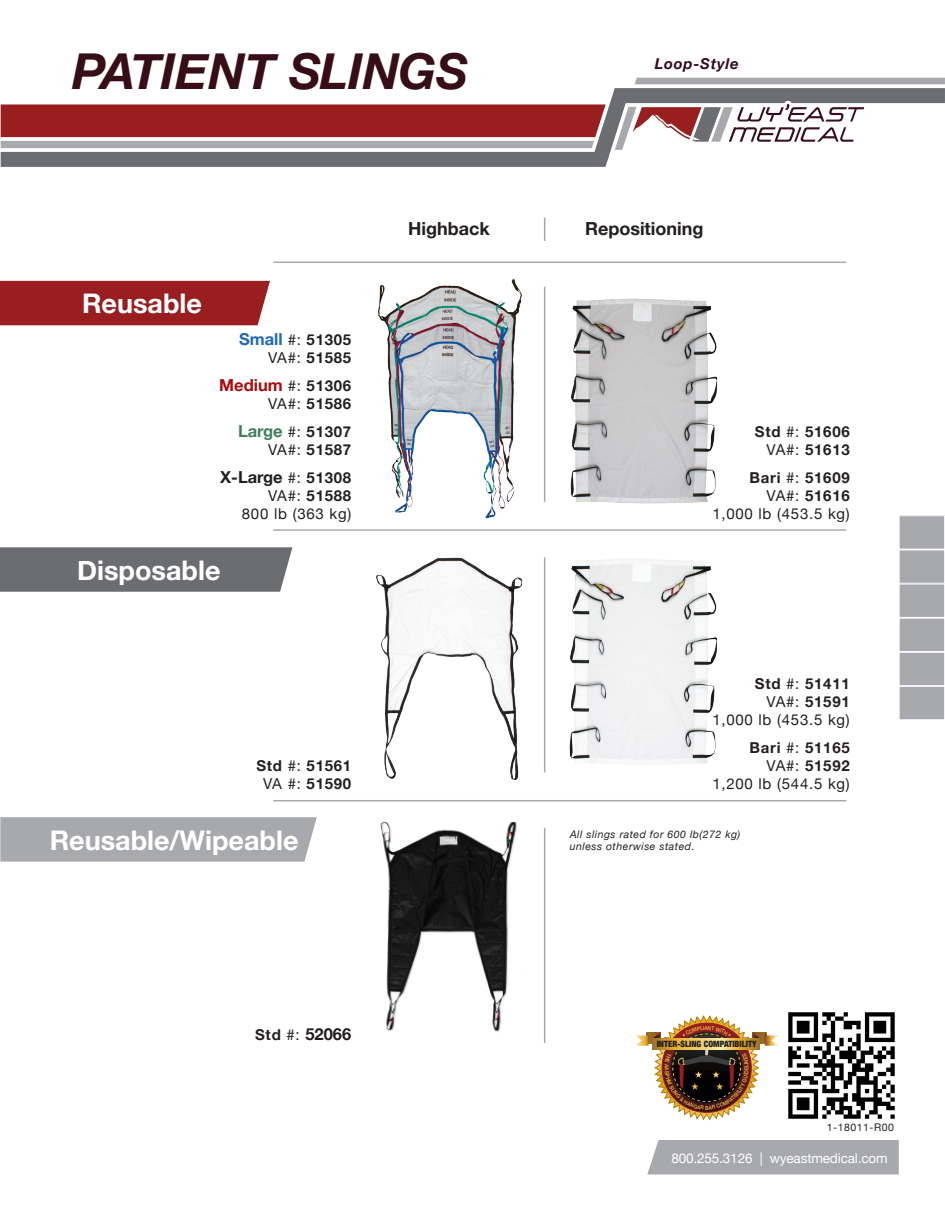
<style>
.page{position:relative;width:945px;height:1215px;background:#fff}
.page>*{position:absolute;margin:0;border:0;box-sizing:border-box;transform-origin:0 0}
.Device_Title{font:italic 700 49.5px "Helvetica Neue";color:#370e18}
.Specification_Title{font:700 27px "Helvetica Neue";color:#fff}
.Function_Headers{font:700 18px "Helvetica Neue";color:#231f20}
.Spec_Bullets{font:700 16.5px "Helvetica Neue";color:#231f20}
.Spec_Bullets-2{font:700 16.5px "Helvetica Neue";color:#aa0b0f}
.Spec_Bullets-3{font:700 16.5px "Helvetica Neue";color:#1f69b2}
.Spec_Bullets-4{font:700 16.5px "Helvetica Neue";color:#3f7e59}
.Spec_Bullets-5{font:15px/18px "Helvetica Neue";letter-spacing:.05em;color:#231f20;text-align:right}
.Spec_Bullets-6{font:700 15px/18px "Helvetica Neue";letter-spacing:.05em;color:#231f20;text-align:center}
.Device_Subtitle{font:italic 700 15px "Helvetica Neue";letter-spacing:.05em;color:#370e18}
.Contact_Info{font:13.5px "Helvetica Neue";letter-spacing:-.01em;color:#fff}
.Spec_Bullets-7{font:italic 10.5px/12.6px "Helvetica Neue";letter-spacing:.05em;color:#231f20}
.Document_PL{font:10.5px "Helvetica Neue";letter-spacing:.05em;color:#231f20}
.t1{font:900 condensed 8.7px "Helvetica Neue";color:#231f20}
.s1{font-weight:400;font-size:15px;color:#231f20}
.s2{font-size:15px;color:#231f20}
.s3{font-weight:400}
.s4{font-weight:400;font-size:15px}
.s5{font-size:15px}
.s6{font-weight:700}
</style>
<div class="page">
<hr style="left:273px;top:529px;width:573px;height:2px;background:#a8a9ad">
<hr style="left:273px;top:262px;width:573px;height:1px;background:#a8a9ad">
<hr style="left:273px;top:800px;width:573px;height:1px;background:#a8a9ad">
<hr style="left:544px;top:828px;width:1px;height:215px;background:#a8a9ad">
<hr style="left:544px;top:557px;width:1px;height:215px;background:#a8a9ad">
<hr style="left:544px;top:287px;width:1px;height:215px;background:#a8a9ad">
<svg style="left:544px;top:218px;width:1px;height:23px"></svg>
<div style="left:0;top:547px;width:292px;height:45px;background:#6c6d70"></div>
<div style="left:0;top:817px;width:317px;height:45px;background:#a8a9ad"></div>
<div style="left:0;top:281px;width:270px;height:44px;background:#981e1f"></div>
<svg style="left:635px;top:77px;width:310px;height:4px"></svg>
<svg style="left:0;top:81px;width:945px;height:86px"></svg>
<svg style="left:633px;top:98px;width:231px;height:44px"></svg>
<div style="left:899px;top:516px;width:46px;height:33px;background:#a8a9ad"></div>
<div style="left:899px;top:515px;width:46px;height:35px;border:1px solid #fff"></div>
<div style="left:899px;top:584px;width:46px;height:33px;background:#a8a9ad"></div>
<div style="left:899px;top:584px;width:46px;height:34px;border:1px solid #fff"></div>
<div style="left:899px;top:652px;width:46px;height:34px;background:#a8a9ad"></div>
<div style="left:899px;top:652px;width:46px;height:34px;border:1px solid #fff"></div>
<div style="left:899px;top:550px;width:46px;height:33px;background:#a8a9ad"></div>
<div style="left:899px;top:550px;width:46px;height:34px;border:1px solid #fff"></div>
<div style="left:899px;top:618px;width:46px;height:34px;background:#a8a9ad"></div>
<div style="left:899px;top:618px;width:46px;height:34px;border:1px solid #fff"></div>
<div style="left:899px;top:686px;width:46px;height:34px;background:#a8a9ad"></div>
<div style="left:899px;top:686px;width:46px;height:34px;border:1px solid #fff"></div>
<div style="left:647px;top:1140px;width:252px;height:34px;background:#a8a9ad"></div>
<img style="left:788px;top:1012px;width:107px;height:107px">
<img style="left:376px;top:557px;width:147px;height:224px">
<img style="left:569px;top:559px;width:148px;height:206px">
<img style="left:377px;top:279px;width:145px;height:240px">
<img style="left:570px;top:298px;width:148px;height:206px">
<img style="left:380px;top:821px;width:137px;height:211px">
<svg style="left:636px;top:1015px;width:142px;height:105px"></svg>
<p class="Device_Title" style="left:72px;top:32px;width:398px">PATIENT SLINGS</p>
<p class="Device_Subtitle" style="left:655px;top:52px;width:85px">Loop-Style</p>
<p class="Specification_Title" style="left:82px;top:282px;width:121px">Reusable</p>
<p class="Spec_Bullets-3" style="left:239px;top:326px;width:114px">Small <span class="s1">#:</span> <span class="s2">51305</span></p>
<p class="Spec_Bullets-6" style="left:268px;top:349px;width:85px"><span class="s3">VA#:</span> 51585</p>
<p class="Spec_Bullets-2" style="left:219px;top:372px;width:134px">Medium <span class="s1">#:</span> <span class="s2">51306</span></p>
<p class="Spec_Bullets-6" style="left:268px;top:395px;width:85px"><span class="s3">VA#:</span> 51586</p>
<p class="Spec_Bullets-4" style="left:238px;top:418px;width:115px">Large <span class="s1">#:</span> <span class="s2">51307</span></p>
<p class="Spec_Bullets-6" style="left:268px;top:441px;width:85px"><span class="s3">VA#:</span> 51587</p>
<p class="Spec_Bullets" style="left:220px;top:464px;width:133px">X-Large <span class="s4">#:</span> <span class="s5">51308</span></p>
<p class="Spec_Bullets-5" style="left:242px;top:487px;width:111px">VA#: <span class="s6">51588<br></span>800 lb (363 kg)</p>
<p class="Specification_Title" style="left:77px;top:549px;width:145px">Disposable</p>
<p class="Spec_Bullets-6" style="left:256px;top:757px;width:96px">Std <span class="s3">#:</span> 51561<br><span class="s3">VA #:</span> 51590</p>
<p class="Specification_Title" style="left:50px;top:819px;width:250px">Reusable/Wipeable</p>
<p class="Function_Headers" style="left:408px;top:215px;width:83px">Highback</p>
<p class="Function_Headers" style="left:585px;top:215px;width:120px">Repositioning</p>
<p class="Spec_Bullets-6" style="left:755px;top:423px;width:96px;text-align:right">Std <span class="s3">#:</span> 51606<br><span class="s3">VA#:</span> 51613</p>
<p class="Spec_Bullets-5" style="left:712px;top:469px;width:139px"><span class="s6">Bari</span> #: <span class="s6">51609<br></span>VA#: <span class="s6">51616<br></span>1,000 lb (453.5 kg)</p>
<p class="Spec_Bullets-5" style="left:712px;top:676px;width:139px"><span class="s6">Std</span> #: <span class="s6">51411<br></span>VA#: <span class="s6">51591<br></span>1,000 lb (453.5 kg)</p>
<p class="Spec_Bullets-5" style="left:712px;top:740px;width:139px"><span class="s6">Bari</span> #: <span class="s6">51165<br></span>VA#: <span class="s6">51592<br></span>1,200 lb (544.5 kg)</p>
<p class="Spec_Bullets-7" style="left:570px;top:828px;width:172px">All slings rated for 600 lb(272 kg) unless otherwise stated.</p>
<p class="Spec_Bullets" style="left:255px;top:1021px;width:98px"><span class="s5">Std</span> <span class="s4">#:</span> 52066</p>
<p class="t1" style="left:657px;top:1037px;width:101px">INTER-SLING COMPATIBILITY</p>
<p class="Document_PL" style="left:827px;top:1119px;width:69px">1-18011-R00</p>
<p class="Contact_Info" style="left:671px;top:1148px;width:218px">800.255.3126 | wyeastmedical.com</p>
</div>
